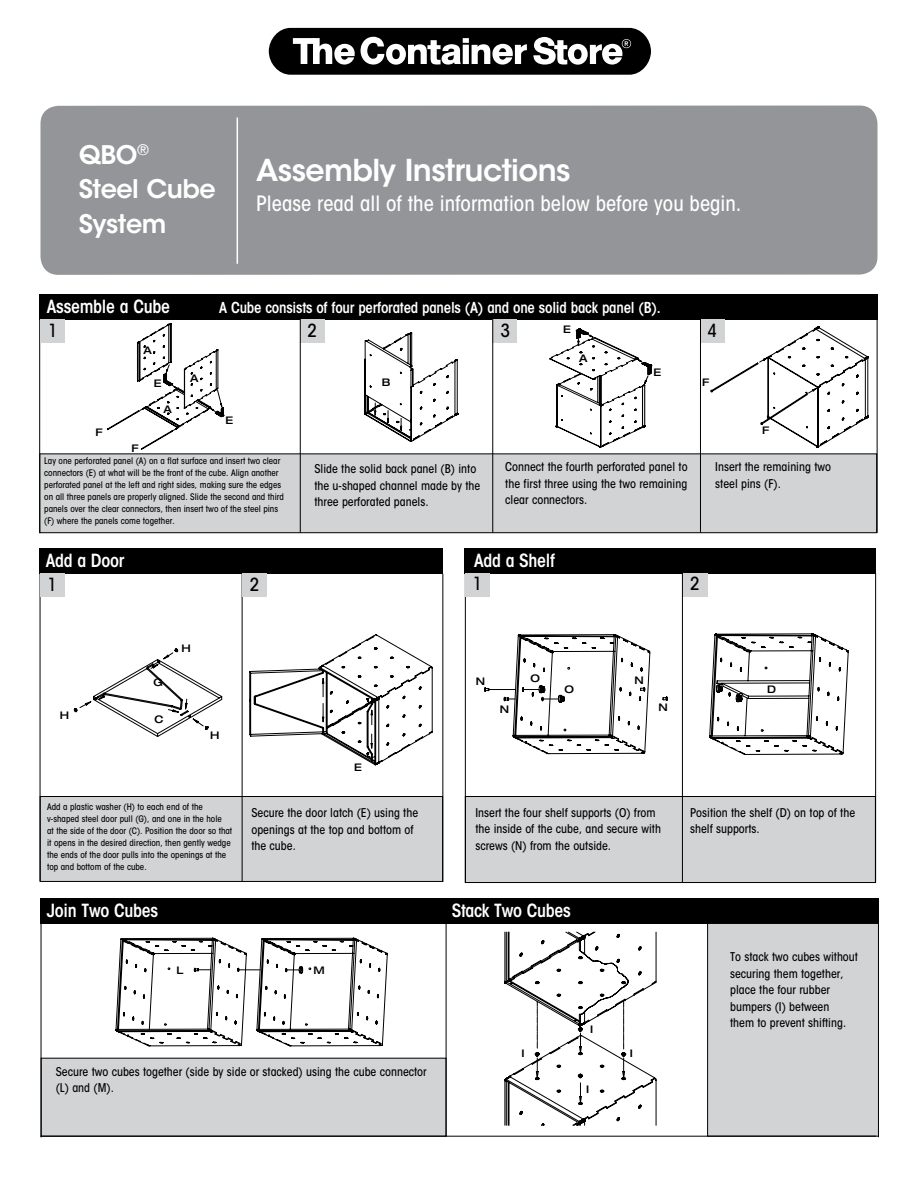
<style>
.page{position:relative;width:918px;height:1188px;background:#fff}
.page>*{position:absolute;margin:0;border:0;box-sizing:border-box;transform-origin:0 0}
.t1{font:600 30px "ITC Avant Garde Std";letter-spacing:-.02em;color:#fff}
.t2{font:600 25.5px/34.5px "ITC Avant Garde Std";letter-spacing:-.02em;color:#fff}
.t3{font:500 condensed 21px "ITC Avant Garde Std";color:#fff}
.t4{font:600 condensed 18px "ITC Avant Garde Std";letter-spacing:-.015em;color:#fff}
.t5{font:500 condensed 18px "ITC Avant Garde Std";color:#000}
.t6{font:18px "Minion Pro";color:#fff}
.t7{font:600 condensed 15px "ITC Avant Garde Std";letter-spacing:-.015em;color:#fff}
.t8{font:500 condensed 12px/16.5px "ITC Avant Garde Std";color:#000}
.t9{font:500 expanded 10.5px "Helvetica Neue LT Std";color:#000}
.t10{font:500 condensed 9px/12px "ITC Avant Garde Std";color:#000}
.s1{font-family:"ITC Avant Garde Std";font-weight:500;font-stretch:condensed;color:#000}
</style>
<div class="page">
<div style="left:39px;top:294px;width:838px;height:26px;background:#000"></div>
<div style="left:40px;top:454px;width:837px;height:79px;background:#d1d3d4"></div>
<div style="left:39px;top:453px;width:838px;height:80px;border:1px solid #000"></div>
<div style="left:269px;top:28px;width:382px;height:47px;background:#000;border-radius:22px"></div>
<svg style="left:533px;top:37px;width:98px;height:28px"></svg>
<svg style="left:293px;top:37px;width:234px;height:28px"></svg>
<div style="left:40px;top:106px;width:837px;height:169px;background:#939598;border-radius:18px"></div>
<hr style="left:237px;top:118px;width:1px;height:146px;background:#fff">
<hr style="left:39px;top:319px;width:1px;height:214px;background:#000">
<div style="left:300px;top:320px;width:25px;height:23px;background:#d1d3d4"></div>
<div style="left:493px;top:319px;width:24px;height:24px;background:#d1d3d4"></div>
<div style="left:700px;top:319px;width:25px;height:24px;background:#d1d3d4"></div>
<hr style="left:300px;top:319px;width:1px;height:214px;background:#000">
<hr style="left:492px;top:319px;width:1px;height:214px;background:#000">
<hr style="left:700px;top:319px;width:1px;height:214px;background:#000">
<hr style="left:877px;top:319px;width:1px;height:214px;background:#000">
<div style="left:40px;top:548px;width:403px;height:26px;background:#000"></div>
<div style="left:40px;top:797px;width:403px;height:84px;background:#d1d3d4"></div>
<div style="left:40px;top:796px;width:403px;height:86px;border:1px solid #000"></div>
<hr style="left:40px;top:573px;width:1px;height:308px;background:#000">
<hr style="left:242px;top:573px;width:1px;height:308px;background:#000">
<div style="left:40px;top:320px;width:25px;height:23px;background:#d1d3d4"></div>
<hr style="left:442px;top:574px;width:1px;height:308px;background:#000">
<div style="left:40px;top:574px;width:25px;height:23px;background:#d1d3d4"></div>
<div style="left:242px;top:574px;width:25px;height:23px;background:#d1d3d4"></div>
<div style="left:465px;top:548px;width:411px;height:26px;background:#000"></div>
<div style="left:465px;top:797px;width:410px;height:86px;background:#d1d3d4"></div>
<div style="left:465px;top:796px;width:411px;height:87px;border:1px solid #000"></div>
<hr style="left:465px;top:573px;width:1px;height:310px;background:#000">
<hr style="left:682px;top:573px;width:1px;height:310px;background:#000">
<hr style="left:875px;top:573px;width:1px;height:310px;background:#000">
<div style="left:466px;top:574px;width:24px;height:23px;background:#d1d3d4"></div>
<div style="left:683px;top:574px;width:24px;height:23px;background:#d1d3d4"></div>
<div style="left:41px;top:898px;width:838px;height:26px;background:#000"></div>
<div style="left:41px;top:1058px;width:405px;height:78px;background:#d1d3d4"></div>
<hr style="left:41px;top:923px;width:1px;height:214px;background:#000">
<hr style="left:446px;top:923px;width:1px;height:214px;background:#000">
<div style="left:708px;top:923px;width:170px;height:213px;background:#d1d3d4"></div>
<div style="left:707px;top:923px;width:172px;height:214px;border:1px solid #000"></div>
<hr style="left:40px;top:1136px;width:836px;height:1px;background:#000">
<svg style="left:107px;top:323px;width:118px;height:127px"></svg>
<svg style="left:364px;top:332px;width:95px;height:110px"></svg>
<svg style="left:550px;top:328px;width:103px;height:120px"></svg>
<svg style="left:711px;top:327px;width:158px;height:121px"></svg>
<svg style="left:74px;top:648px;width:148px;height:89px"></svg>
<svg style="left:249px;top:634px;width:184px;height:131px"></svg>
<svg style="left:484px;top:634px;width:184px;height:120px"></svg>
<svg style="left:710px;top:633px;width:138px;height:122px"></svg>
<svg style="left:115px;top:937px;width:273px;height:110px"></svg>
<svg style="left:504px;top:931px;width:153px;height:195px"></svg>
<h2 class="t2" style="left:79px;top:137px;width:138px">QBO<sup>®<br></sup>Steel Cube<br>System</h2>
<h1 class="t1" style="left:256px;top:151px;width:316px">Assembly Instructions</h1>
<h3 class="t3" style="left:256px;top:191px;width:487px">Please read all of the information below before you begin.</h3>
<h3 class="t4" style="left:47px;top:295px;width:124px">Assemble a Cube</h3>
<p class="t7" style="left:219px;top:298px;width:443px">A Cube consists of four perforated panels (A) and one solid back panel (B).</p>
<h3 class="t6" style="left:40px;top:319px;width:20px">1<span class="s1">1</span></h3>
<p class="t9" style="left:95px;top:426px;width:9px">F</p>
<p class="t9" style="left:144px;top:344px;width:10px">A</p>
<p class="t9" style="left:154px;top:377px;width:9px">E</p>
<p class="t9" style="left:131px;top:442px;width:9px">F</p>
<p class="t9" style="left:164px;top:403px;width:10px">A</p>
<p class="t9" style="left:190px;top:372px;width:10px">A</p>
<p class="t9" style="left:226px;top:413px;width:9px">E</p>
<p class="t10" style="left:44px;top:455px;width:241px">Lay one perforated panel (A) on a flat surface and insert two clear connectors (E) at what will be the front of the cube. Align another perforated panel at the left and right sides, making sure the edges on all three panels are properly aligned. Slide the second and third panels over the clear connectors, then insert two of the steel pins (F) where the panels come together.</p>
<h3 class="t4" style="left:46px;top:549px;width:80px">Add a Door</h3>
<h3 class="t5" style="left:48px;top:573px;width:11px">1</h3>
<h3 class="t5" style="left:250px;top:573px;width:11px">2</h3>
<p class="t9" style="left:60px;top:708px;width:11px">H</p>
<p class="t9" style="left:153px;top:676px;width:11px">G</p>
<p class="t9" style="left:154px;top:713px;width:11px">C</p>
<p class="t9" style="left:181px;top:641px;width:11px">H</p>
<p class="t9" style="left:210px;top:729px;width:11px">H</p>
<h3 class="t5" style="left:308px;top:319px;width:11px">2</h3>
<h3 class="t5" style="left:501px;top:319px;width:11px">3</h3>
<h3 class="t5" style="left:707px;top:319px;width:11px">4</h3>
<p class="t9" style="left:563px;top:322px;width:9px">E</p>
<p class="t9" style="left:382px;top:375px;width:10px">B</p>
<p class="t9" style="left:579px;top:351px;width:10px">A</p>
<p class="t9" style="left:654px;top:366px;width:9px">E</p>
<p class="t9" style="left:702px;top:376px;width:9px">F</p>
<p class="t9" style="left:762px;top:424px;width:9px">F</p>
<p class="t8" style="left:314px;top:461px;width:167px">Slide the solid back panel (B) into the u-shaped channel made by the three perforated panels.</p>
<p class="t8" style="left:505px;top:459px;width:184px;text-align:justify">Connect the fourth perforated panel to the first three using the two remaining clear connectors.</p>
<p class="t8" style="left:715px;top:459px;width:117px">Insert the remaining two steel pins (F).</p>
<h3 class="t4" style="left:474px;top:549px;width:82px">Add a Shelf</h3>
<h3 class="t5" style="left:473px;top:573px;width:11px">1</h3>
<h3 class="t5" style="left:690px;top:573px;width:11px">2</h3>
<p class="t9" style="left:354px;top:761px;width:9px">E</p>
<p class="t9" style="left:476px;top:675px;width:11px">N</p>
<p class="t9" style="left:500px;top:702px;width:11px">N</p>
<p class="t9" style="left:531px;top:672px;width:11px">O</p>
<p class="t9" style="left:635px;top:673px;width:11px">N</p>
<p class="t9" style="left:564px;top:683px;width:11px">O</p>
<p class="t9" style="left:767px;top:683px;width:10px">D</p>
<p class="t9" style="left:659px;top:701px;width:11px">N</p>
<p class="t10" style="left:47px;top:801px;width:187px">Add a plastic washer (H) to each end of the v-shaped steel door pull (G), and one in the hole<br>at the side of the door (C). Position the door so that it opens in the desired direction, then gently wedge the ends of the door pulls into the openings at the top and bottom of the cube.</p>
<p class="t8" style="left:251px;top:805px;width:168px">Secure the door latch (E) using the openings at the top and bottom of the cube.</p>
<h3 class="t4" style="left:47px;top:899px;width:113px">Join Two Cubes</h3>
<p class="t9" style="left:176px;top:964px;width:9px">L</p>
<p class="t9" style="left:314px;top:963px;width:13px">M</p>
<p class="t8" style="left:56px;top:1063px;width:373px">Secure two cubes together (side by side or stacked) using the cube connector (L) and (M).</p>
<p class="t8" style="left:475px;top:804px;width:187px">Insert the four shelf supports (O) from the inside of the cube, and secure with screws (N) from the outside.</p>
<p class="t8" style="left:690px;top:804px;width:167px">Position the shelf (D) on top of the shelf supports.</p>
<h3 class="t4" style="left:452px;top:899px;width:121px">Stack Two Cubes</h3>
<p class="t9" style="left:522px;top:1047px;width:5px">I</p>
<p class="t9" style="left:590px;top:1023px;width:5px">I</p>
<p class="t9" style="left:586px;top:1083px;width:5px">I</p>
<p class="t9" style="left:630px;top:1047px;width:5px">I</p>
<p class="t8" style="left:730px;top:949px;width:129px">To stack two cubes without securing them together, place the four rubber bumpers (I) between<br>them to prevent shifting.</p>
</div>
